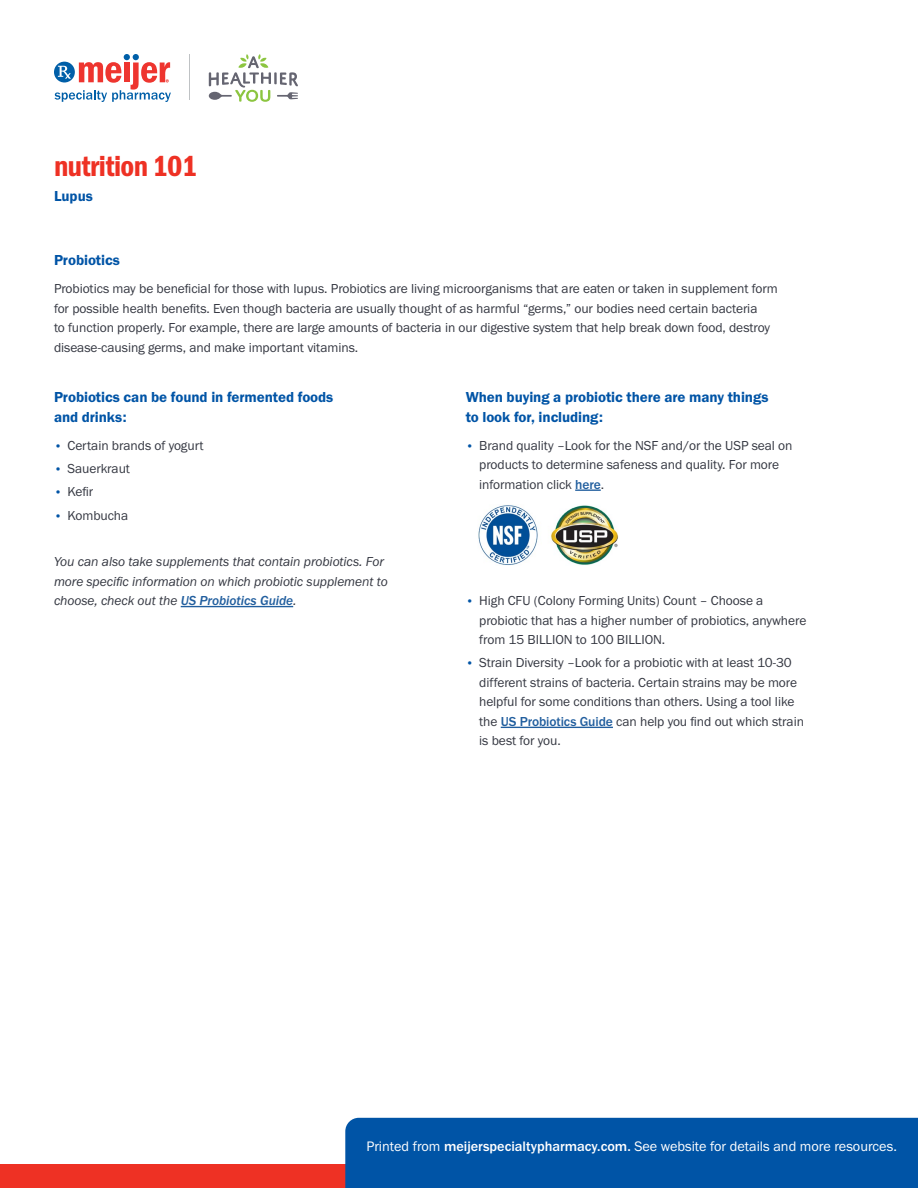
<style>
.page{position:relative;width:918px;height:1188px;background:#fff}
.page>*{position:absolute;margin:0;border:0;box-sizing:border-box;transform-origin:0 0}
.t1{font:30px "Franklin Gothic URW Con Dem";letter-spacing:-.02em;color:#ee3124}
.t2{font:15px/19.5px "Franklin Gothic URW Dem";letter-spacing:-.005em;color:#0054a6}
.t3{font:14.25px "Franklin Gothic URW Boo";color:#fff}
.t4{font:13.5px/19.5px "Franklin Gothic URW Boo";letter-spacing:-.005em;color:#343741}
.t5{font:13.5px/19.5px "Franklin Gothic URW Boo Ita";letter-spacing:-.005em;color:#343741}
.s1{font-size:12px;color:#0054a6}
.s2{font-family:"Franklin Gothic URW Med Ita";color:#215e9e}
.s3{font-family:"Franklin Gothic URW";font-weight:500;color:#215e9e}
.s4{font-family:"Franklin Gothic URW";font-weight:500}
</style>
<div class="page">
<hr style="left:190px;top:54px;width:1px;height:46px;background:#bfc2c4">
<svg style="left:55px;top:54px;width:116px;height:48px"></svg>
<svg style="left:209px;top:54px;width:89px;height:48px"></svg>
<div style="left:0;top:1164px;width:918px;height:24px;background:#ee3124"></div>
<div style="left:345px;top:1118px;width:573px;height:70px;background:#0054a6"></div>
<hr style="left:575px;top:489px;width:26px;height:2px;background:#215e9e">
<hr style="left:181px;top:606px;width:112px;height:1px;background:#215e9e">
<hr style="left:501px;top:727px;width:112px;height:1px;background:#215e9e">
<img style="left:478px;top:505px;width:60px;height:60px">
<img style="left:551px;top:505px;width:68px;height:60px">
<h1 class="t1" style="left:54px;top:146px;width:145px">nutrition 101</h1>
<h1 class="t2" style="left:54px;top:186px;width:40px">Lupus</h1>
<p class="t2" style="left:54px;top:250px;width:68px">Probiotics</p>
<p class="t4" style="left:54px;top:279px;width:725px">Probiotics may be benefcial for those with lupus. Probiotics are living microorganisms that are eaten or taken in supplement form for possible health benefts. Even though bacteria are usually thought of as harmful “germs,” our bodies need certain bacteria<br>to function properly. For example, there are large amounts of bacteria in our digestive system that help break down food, destroy disease-causing germs, and make important vitamins.</p>
<p class="t2" style="left:54px;top:387px;width:281px">Probiotics can be found in fermented foods and drinks:</p>
<p class="t4" style="left:54px;top:435px;width:151px"><span class="s1">•</span> Certain brands of yogurt</p>
<p class="t4" style="left:54px;top:459px;width:78px"><span class="s1">•</span> Sauerkraut</p>
<p class="t4" style="left:54px;top:482px;width:41px"><span class="s1">•</span> Kefr</p>
<p class="t4" style="left:54px;top:505px;width:76px"><span class="s1">•</span> Kombucha</p>
<p class="t5" style="left:54px;top:552px;width:335px">You can also take supplements that contain probiotics. For more specifc information on which probiotic supplement to choose, check out the <span class="s2">US Probiotics Guide</span>.</p>
<p class="t2" style="left:466px;top:387px;width:304px">When buying a probiotic there are many things to look for, including:</p>
<p class="t4" style="left:479px;top:435px;width:315px;text-indent:-14px"><span class="s1">•</span> Brand quality –Look for the NSF and/or the USP seal on products to determine safeness and quality. For more information click <span class="s3">here</span>.</p>
<p class="t4" style="left:479px;top:591px;width:329px;text-indent:-14px"><span class="s1">•</span> High CFU (Colony Forming Units) Count – Choose a probiotic that has a higher number of probiotics, anywhere from 15 BILLION to 100 BILLION.</p>
<p class="t4" style="left:479px;top:653px;width:326px;text-indent:-14px"><span class="s1">•</span> Strain Diversity –Look for a probiotic with at least 10-30 different strains of bacteria. Certain strains may be more helpful for some conditions than others. Using a tool like the <span class="s3">US Probiotics Guide</span> can help you fnd out which strain is best for you.</p>
<p class="t3" style="left:366px;top:1137px;width:532px">Printed from <span class="s4">meijerspecialtypharmacy.com.</span> See website for details and more resources.</p>
</div>
